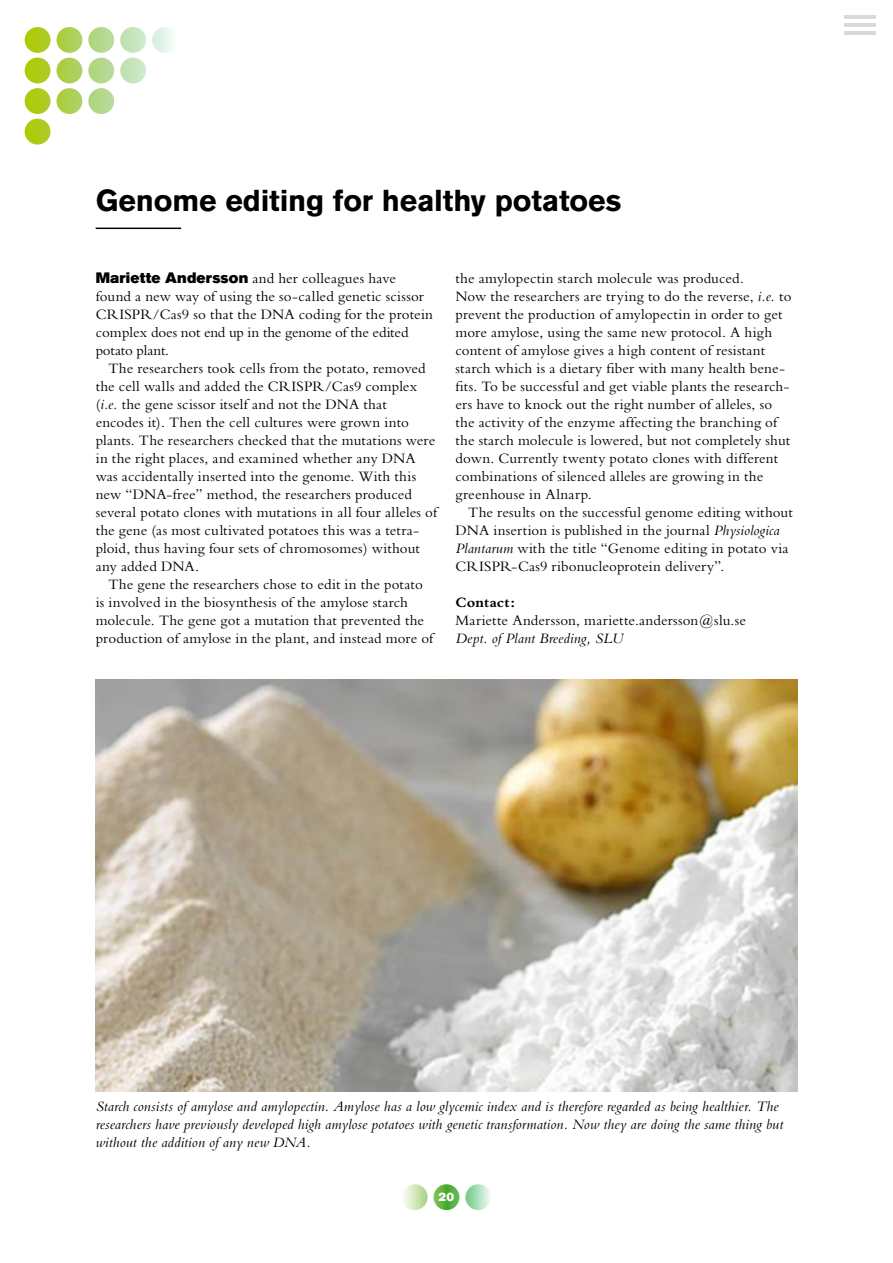
<style>
.page{position:relative;width:893px;height:1263px;background:#fff}
.page>*{position:absolute;margin:0;border:0;box-sizing:border-box;transform-origin:0 0}
.t1{font:700 30px "Akzidenz Grotesk BQ";letter-spacing:-.005em;color:#000}
.t2{font:15px/18px "Bembo";letter-spacing:.01em;color:#000}
.t3{font:italic 15px/18px "Bembo";letter-spacing:.005em;color:#000}
.t4{font:700 15px "Bembo";letter-spacing:.01em;color:#000}
.t5{font:12px "Akzidenz Grotesk BQ Super";color:#fff}
.s1{font-family:"Akzidenz Grotesk BQ Super"}
.s2{font-style:italic}
</style>
<div class="page">
<hr style="left:845px;top:15px;width:31px;height:4px;background:#d8dada">
<hr style="left:845px;top:23px;width:31px;height:4px;background:#d8dada">
<hr style="left:845px;top:31px;width:31px;height:3px;background:#d8dada">
<svg style="left:402px;top:1184px;width:26px;height:26px"></svg>
<svg style="left:434px;top:1184px;width:25px;height:26px"></svg>
<svg style="left:465px;top:1184px;width:26px;height:26px"></svg>
<hr style="left:96px;top:228px;width:85px;height:1px;background:#000">
<img style="left:96px;top:679px;width:701px;height:412px">
<svg style="left:25px;top:27px;width:26px;height:26px"></svg>
<svg style="left:25px;top:58px;width:26px;height:25px"></svg>
<svg style="left:57px;top:58px;width:25px;height:25px"></svg>
<div style="left:88px;top:58px;width:26px;height:25px;background:linear-gradient(to right,#b0d479,#b9dc9e);border-radius:50%"></div>
<div style="left:120px;top:58px;width:26px;height:25px;background:linear-gradient(to right,#bedfab,#d0eacf);border-radius:50%"></div>
<svg style="left:88px;top:88px;width:26px;height:26px"></svg>
<svg style="left:57px;top:88px;width:25px;height:26px"></svg>
<svg style="left:25px;top:88px;width:26px;height:26px"></svg>
<svg style="left:25px;top:119px;width:26px;height:26px"></svg>
<svg style="left:57px;top:27px;width:25px;height:26px"></svg>
<svg style="left:88px;top:27px;width:26px;height:26px"></svg>
<svg style="left:120px;top:27px;width:26px;height:26px"></svg>
<div style="left:152px;top:27px;width:26px;height:26px;background:linear-gradient(to right,#d5efdb,#fafdfb);border-radius:50%"></div>
<h1 class="t1" style="left:96px;top:183px;width:527px">Genome editing for healthy potatoes</h1>
<p class="t2" style="left:96px;top:269px;width:339px"><span class="s1">Mariette Andersson</span> and her colleagues have found a new way of using the so-called genetic scissor CRISPR/Cas9 so that the DNA coding for the protein complex does not end up in the genome of the edited potato plant.</p>
<p class="t2" style="left:96px;top:359px;width:343px;text-indent:13px">The researchers took cells from the potato, removed the cell walls and added the CRISPR/Cas9 complex (<span class="s2">i.e.</span> the gene scissor itself and not the DNA that encodes it). Then the cell cultures were grown into plants. The researchers checked that the mutations were in the right places, and examined whether any DNA was accidentally inserted into the genome. With this new “DNA-free” method, the researchers produced several potato clones with mutations in all four alleles of the gene (as most cultivated potatoes this was a tetra&shy;ploid, thus having four sets of chromosomes) without any added DNA.</p>
<p class="t2" style="left:96px;top:575px;width:339px;text-indent:13px">The gene the researchers chose to edit in the potato is involved in the biosynthesis of the amylose starch molecule. The gene got a mutation that prevented the production of amylose in the plant, and instead more of</p>
<p class="t2" style="left:455px;top:269px;width:338px">the amylopectin starch molecule was produced.<br>Now the researchers are trying to do the reverse, <span class="s2">i.e.</span> to prevent the production of amylopectin in order to get more amylose, using the same new protocol. A high content of amylose gives a high content of resistant starch which is a dietary fiber with many health bene&shy;fits. To be successful and get viable plants the research&shy;ers have to knock out the right number of alleles, so the activity of the enzyme affecting the branching of the starch molecule is lowered, but not completely shut down. Currently twenty potato clones with different combinations of silenced alleles are growing in the greenhouse in Alnarp.</p>
<p class="t2" style="left:455px;top:503px;width:339px;text-indent:13px">The results on the successful genome editing without DNA insertion is published in the journal <span class="s2">Physiologica Plantarum</span> with the title “Genome editing in potato via CRISPR-Cas9 ribonucleoprotein delivery”.</p>
<p class="t4" style="left:455px;top:594px;width:61px">Contact:</p>
<p class="t2" style="left:455px;top:611px;width:292px">Mariette Andersson, mariette.andersson@slu.se</p>
<p class="t3" style="left:455px;top:629px;width:169px">Dept. of Plant Breeding, SLU</p>
<p class="t3" style="left:96px;top:1097px;width:689px">Starch consists of amylose and amylopectin. Amylose has a low glycemic index and is therefore regarded as being healthier. The researchers have previously developed high amylose potatoes with genetic transformation. Now they are doing the same thing but without the addition of any new DNA.</p>
<p class="t5" style="left:439px;top:1190px;width:17px">20</p>
</div>
